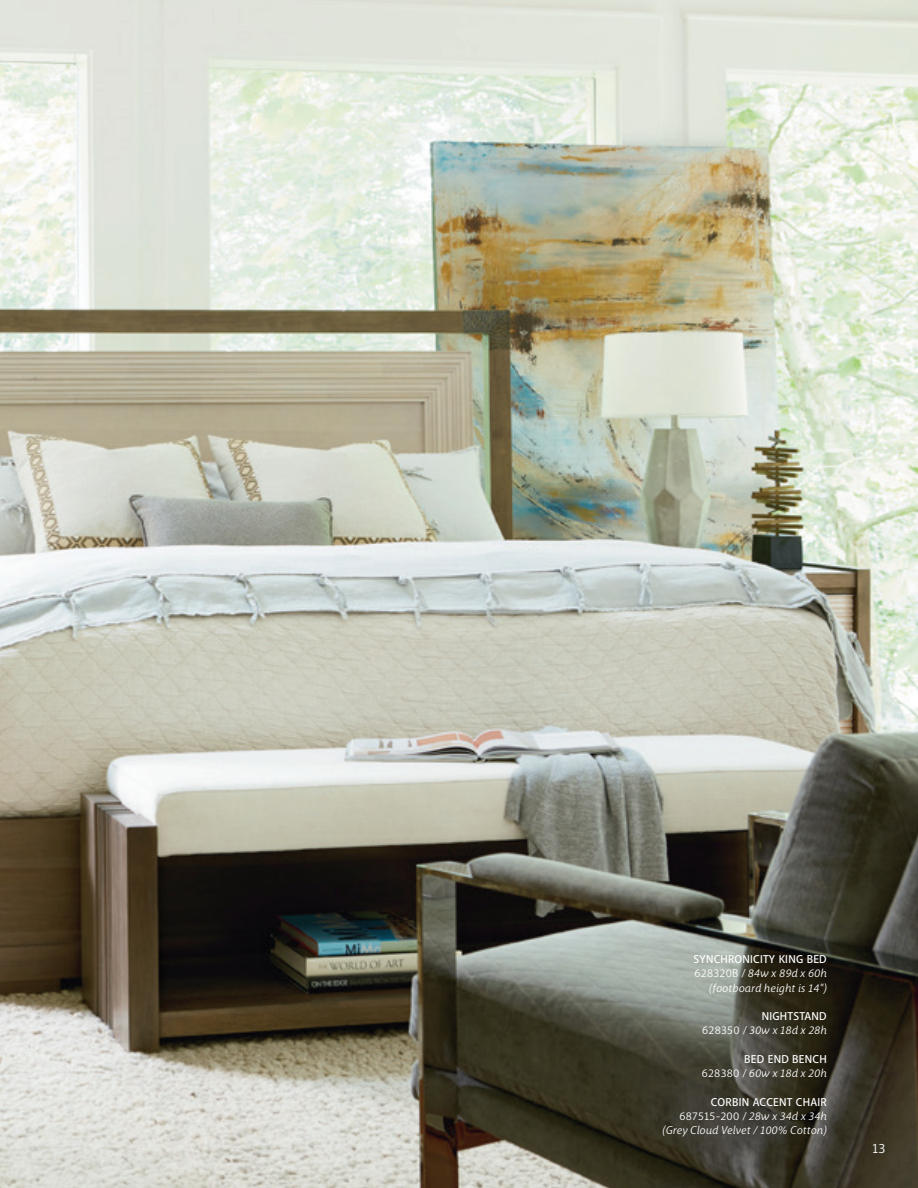
<style>
.page{position:relative;width:918px;height:1188px;background:#fff}
.page>*{position:absolute;margin:0;border:0;box-sizing:border-box;transform-origin:0 0}
.t1{font:13.5px "Macha";color:#fff}
.t2{font:italic 11.25px/14.2px "Macha";letter-spacing:.02em;color:#fff;text-align:right}
.t3{font:500 11.25px/14.2px "Macha";letter-spacing:.02em;color:#fff;text-align:right}
.s1{font-weight:500;font-style:normal}
.s2{font-style:normal}
.s3{font-weight:400}
.s4{font-weight:400;font-style:italic}
</style>
<div class="page">
<img style="left:0;top:0;width:918px;height:1188px">
<p class="t2" style="left:694px;top:952px;width:135px"><span class="s1">SYNCHRONICITY KING BED<br></span><span class="s2">628320B /</span> 84w x 89d x 60h (footboard height is 14")</p>
<p class="t2" style="left:702px;top:1009px;width:126px"><span class="s1">NIGHTSTAND<br></span><span class="s2">628350 /</span> 30w x 18d x 28h</p>
<p class="t3" style="left:702px;top:1052px;width:126px">BED END BENCH<br><span class="s3">628380 /</span> <span class="s4">60w x 18d x 20h</span></p>
<p class="t2" style="left:662px;top:1095px;width:166px"><span class="s1">CORBIN ACCENT CHAIR<br></span><span class="s2">687515-200 /</span> 28w x 34d x 34h (Grey Cloud Velvet / 100% Cotton)</p>
<p class="t1" style="left:872px;top:1140px;width:15px">13</p>
</div>
